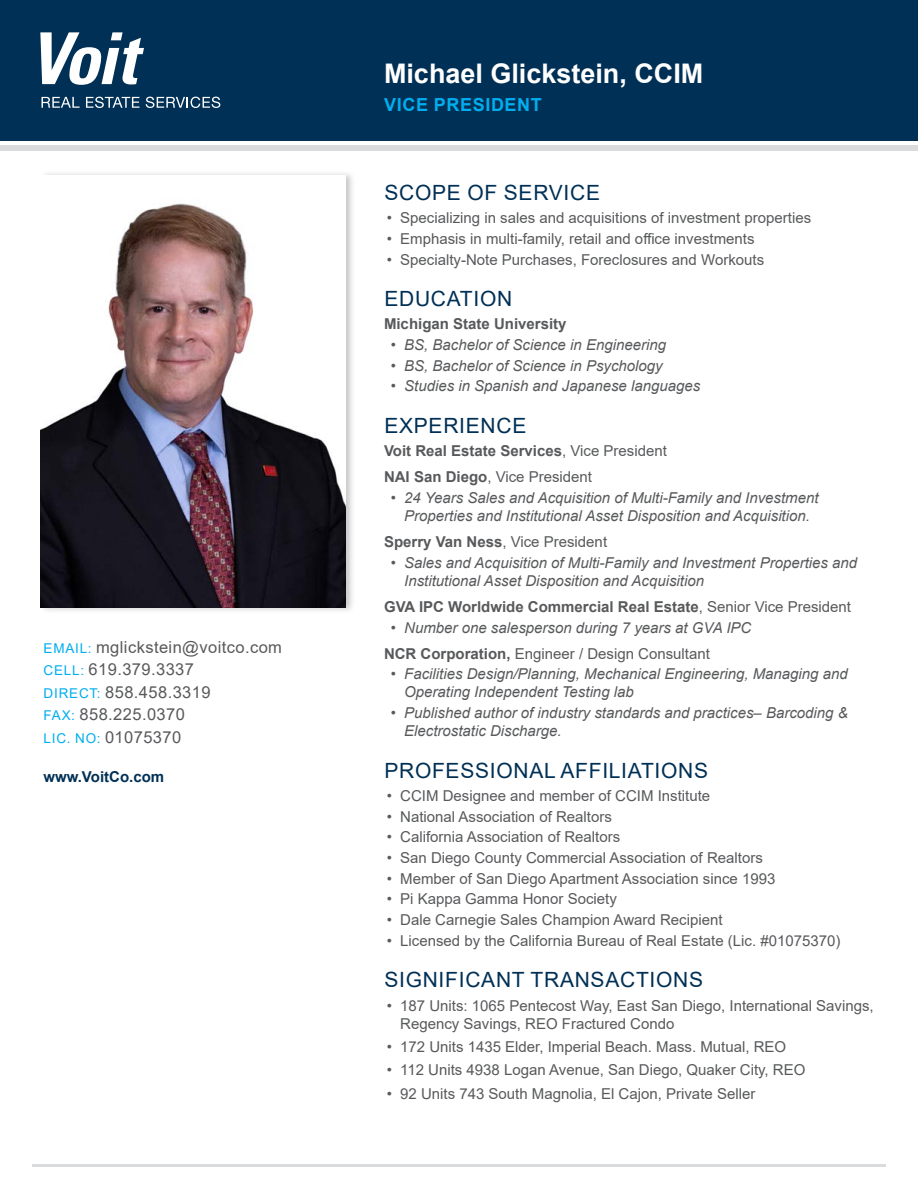
<style>
.page{position:relative;width:918px;height:1188px;background:#fff}
.page>*{position:absolute;margin:0;border:0;box-sizing:border-box;transform-origin:0 0}
.t1{font:700 27px "Arial";color:#fff}
.Copy{font:21px "Arial";letter-spacing:.035em;color:#003055}
.t2{font:700 18px "Arial";letter-spacing:.035em;color:#00aeef}
.t3{font:16.5px/22.5px "Arial";letter-spacing:.025em;color:#58595b}
.t4{font:15px/18px "Arial";color:#58595b}
.t5{font:italic 15px/18px "Arial";color:#58595b}
.t6{font:700 15px "Arial";color:#58595b}
.t7{font:700 15px "Arial";color:#003055}
.s1{font-size:13.5px;color:#00aeef}
.s2{font-weight:400}
.s3{font-weight:700}
</style>
<div class="page">
<div style="left:0;top:0;width:918px;height:140px;background:#003055"></div>
<div style="left:0;top:146px;width:918px;height:5px;background:#dadbdc"></div>
<svg style="left:42px;top:97px;width:38px;height:11px"></svg>
<svg style="left:86px;top:97px;width:53px;height:11px"></svg>
<svg style="left:146px;top:97px;width:74px;height:11px"></svg>
<svg style="left:40px;top:32px;width:104px;height:53px"></svg>
<div style="left:39px;top:169px;width:317px;height:445px;background:#231f20;opacity:.25"></div>
<img style="left:40px;top:176px;width:305px;height:432px">
<hr style="left:32px;top:1164px;width:854px;height:2px;background:#dadbdc">
<p class="t3" style="left:44px;top:635px;width:240px"><span class="s1">EMAIL:</span> mglickstein@voitco.com<br><span class="s1">CELL:</span> 619.379.3337<br><span class="s1">DIRECT:</span> 858.458.3319<br><span class="s1">FAX:</span> 858.225.0370<br><span class="s1">LIC. NO:</span> 01075370</p>
<p class="t7" style="left:43px;top:766px;width:122px">www.VoitCo.com</p>
<h1 class="t1" style="left:384px;top:54px;width:321px">Michael Glickstein, CCIM</h1>
<p class="t2" style="left:384px;top:92px;width:159px">VICE PRESIDENT</p>
<p class="Copy" style="left:384px;top:178px;width:217px">SCOPE OF SERVICE</p>
<p class="t4" style="left:387px;top:209px;width:426px">• Specializing in sales and acquisitions of investment properties</p>
<p class="t4" style="left:387px;top:230px;width:369px">• Emphasis in multi-family, retail and office investments</p>
<p class="t4" style="left:387px;top:250px;width:379px">• Specialty-Note Purchases, Foreclosures and Workouts</p>
<p class="Copy" style="left:384px;top:284px;width:129px">EDUCATION</p>
<p class="t6" style="left:384px;top:314px;width:184px">Michigan State University</p>
<p class="t5" style="left:391px;top:336px;width:277px">• BS, Bachelor of Science in Engineering</p>
<p class="t5" style="left:391px;top:357px;width:273px">• BS, Bachelor of Science in Psychology</p>
<p class="t5" style="left:391px;top:377px;width:311px">• Studies in Spanish and Japanese languages</p>
<p class="Copy" style="left:384px;top:411px;width:143px">EXPERIENCE</p>
<p class="t6" style="left:384px;top:440px;width:284px">Voit Real Estate Services<span class="s2">, Vice President</span></p>
<p class="t4" style="left:384px;top:468px;width:210px"><span class="s3">NAI San Diego</span>, Vice President</p>
<p class="t5" style="left:391px;top:489px;width:429px;text-align:center">• 24 Years Sales and Acquisition of Multi-Family and Investment<br>Properties and Institutional Asset Disposition and Acquisition.</p>
<p class="t4" style="left:384px;top:533px;width:225px"><span class="s3">Sperry Van Ness</span>, Vice President</p>
<p class="t5" style="left:404px;top:554px;width:454px;text-indent:-14px">• Sales and Acquisition of Multi-Family and Investment Properties and<br>Institutional Asset Disposition and Acquisition</p>
<p class="t6" style="left:384px;top:596px;width:469px">GVA IPC Worldwide Commercial Real Estate<span class="s2">, Senior Vice President</span></p>
<p class="t5" style="left:391px;top:619px;width:362px">• Number one salesperson during 7 years at GVA IPC</p>
<p class="t4" style="left:384px;top:644px;width:327px"><span class="s3">NCR Corporation,</span> Engineer / Design Consultant</p>
<p class="t5" style="left:404px;top:665px;width:445px;text-indent:-14px">• Facilities Design/Planning, Mechanical Engineering, Managing and<br>Operating Independent Testing lab</p>
<p class="t5" style="left:404px;top:704px;width:445px;text-indent:-14px">• Published author of industry standards and practices– Barcoding &amp;<br>Electrostatic Discharge.</p>
<p class="Copy" style="left:384px;top:756px;width:325px">PROFESSIONAL AFFILIATIONS</p>
<p class="t4" style="left:387px;top:787px;width:325px">• CCIM Designee and member of CCIM Institute</p>
<p class="t4" style="left:387px;top:807px;width:227px">• National Association of Realtors</p>
<p class="t4" style="left:387px;top:828px;width:235px">• California Association of Realtors</p>
<p class="t4" style="left:387px;top:849px;width:378px">• San Diego County Commercial Association of Realtors</p>
<p class="t4" style="left:387px;top:869px;width:390px">• Member of San Diego Apartment Association since 1993</p>
<p class="t4" style="left:387px;top:890px;width:232px">• Pi Kappa Gamma Honor Society</p>
<p class="t4" style="left:387px;top:911px;width:337px">• Dale Carnegie Sales Champion Award Recipient</p>
<p class="t4" style="left:387px;top:932px;width:455px">• Licensed by the California Bureau of Real Estate (Lic. #01075370)</p>
<p class="Copy" style="left:384px;top:965px;width:320px">SIGNIFICANT TRANSACTIONS</p>
<p class="t4" style="left:400px;top:996px;width:475px;text-indent:-14px">• 187 Units: 1065 Pentecost Way, East San Diego, International Savings,<br>Regency Savings, REO Fractured Condo</p>
<p class="t4" style="left:387px;top:1038px;width:401px">• 172 Units 1435 Elder, Imperial Beach. Mass. Mutual, REO</p>
<p class="t4" style="left:387px;top:1061px;width:420px">• 112 Units 4938 Logan Avenue, San Diego, Quaker City, REO</p>
<p class="t4" style="left:387px;top:1085px;width:370px">• 92 Units 743 South Magnolia, El Cajon, Private Seller</p>
</div>
